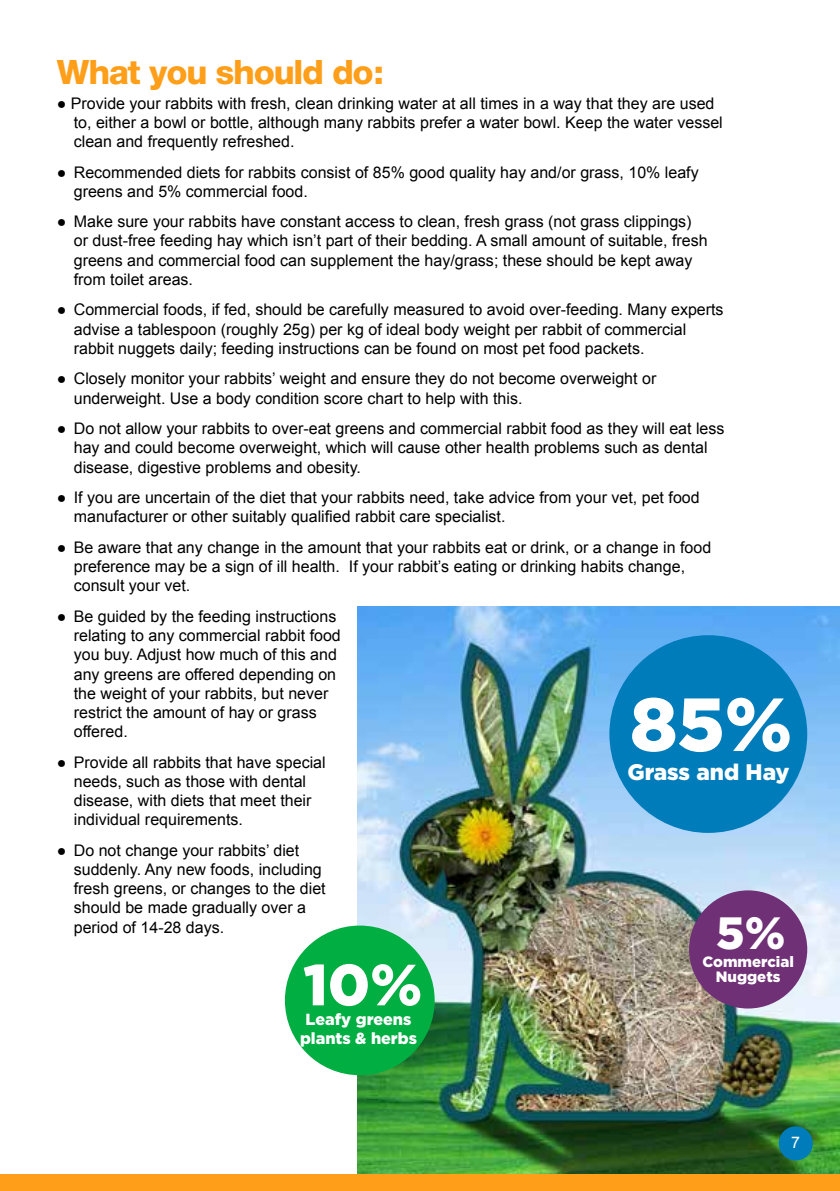
<style>
.page{position:relative;width:840px;height:1191px;background:#fff}
.page>*{position:absolute;margin:0;border:0;box-sizing:border-box;transform-origin:0 0}
.t1{font:900 75px "Gotham";color:#fff}
.t2{font:900 58px "Gotham";color:#fff}
.t3{font:900 45.2px "Gotham";color:#fff}
.t4{font:800 34px "Neue Helvetica BQ";letter-spacing:-.02em;color:#ff9e18}
.t5{font:900 22.4px "Gotham";color:#fff}
.t6{font:16px/19.2px "Arial";color:#000}
.t7{font:900 16px/18.2px "Gotham";color:#fff;text-align:center}
.t8{font:16px "Arial";color:#fff}
.t9{font:900 15px "Gotham";color:#fff}
</style>
<div class="page">
<img style="left:357px;top:607px;width:482px;height:584px">
<div style="left:609px;top:635px;width:197px;height:198px;background:#007cba;border-radius:50%"></div>
<div style="left:285px;top:925px;width:149px;height:150px;background:#00ae42;border-radius:50%"></div>
<div style="left:688px;top:890px;width:118px;height:118px;background:#6f3076;border-radius:50%"></div>
<div style="left:0;top:1174px;width:838px;height:17px;background:#ff9e18"></div>
<div style="left:778px;top:1126px;width:34px;height:34px;background:#007cba;border-radius:50%"></div>
<h3 class="t4" style="left:57px;top:50px;width:328px">What you should do:</h3>
<p class="t6" style="left:74px;top:93px;width:650px;text-indent:-17px">● Provide your rabbits with fresh, clean drinking water at all times in a way that they are used to, either a bowl or bottle, although many rabbits prefer a water bowl. Keep the water vessel clean and frequently refreshed.</p>
<p class="t6" style="left:74px;top:162px;width:626px;text-indent:-17px">● Recommended diets for rabbits consist of 85% good quality hay and/or grass, 10% leafy greens and 5% commercial food.</p>
<p class="t6" style="left:74px;top:212px;width:635px;text-indent:-17px">● Make sure your rabbits have constant access to clean, fresh grass (not grass clippings) or dust-free feeding hay which isn’t part of their bedding. A small amount of suitable, fresh greens and commercial food can supplement the hay/grass; these should be kept away from toilet areas.</p>
<p class="t6" style="left:74px;top:300px;width:651px;text-indent:-17px">● Commercial foods, if fed, should be carefully measured to avoid over-feeding. Many experts advise a tablespoon (roughly 25g) per kg of ideal body weight per rabbit of commercial rabbit nuggets daily; feeding instructions can be found on most pet food packets.</p>
<p class="t6" style="left:74px;top:369px;width:583px;text-indent:-17px">● Closely monitor your rabbits’ weight and ensure they do not become overweight or underweight. Use a body condition score chart to help with this.</p>
<p class="t6" style="left:74px;top:419px;width:652px;text-indent:-17px">● Do not allow your rabbits to over-eat greens and commercial rabbit food as they will eat less hay and could become overweight, which will cause other health problems such as dental disease, digestive problems and obesity.</p>
<p class="t6" style="left:74px;top:488px;width:627px;text-indent:-17px">● If you are uncertain of the diet that your rabbits need, take advice from your vet, pet food manufacturer or other suitably qualified rabbit care specialist.</p>
<p class="t6" style="left:74px;top:538px;width:638px;text-indent:-17px">● Be aware that any change in the amount that your rabbits eat or drink, or a change in food preference may be a sign of ill health. If your rabbit’s eating or drinking habits change, consult your vet.</p>
<p class="t6" style="left:74px;top:607px;width:268px;text-indent:-17px">● Be guided by the feeding instructions relating to any commercial rabbit food you buy. Adjust how much of this and any greens are offered depending on the weight of your rabbits, but never restrict the amount of hay or grass offered.</p>
<p class="t6" style="left:74px;top:752px;width:253px;text-indent:-17px">● Provide all rabbits that have special needs, such as those with dental disease, with diets that meet their individual requirements.</p>
<p class="t6" style="left:74px;top:841px;width:253px;text-indent:-17px">● Do not change your rabbits’ diet suddenly. Any new foods, including fresh greens, or changes to the diet should be made gradually over a period of 14-28 days.</p>
<h1 class="t1" style="left:629px;top:673px;width:164px">85%</h1>
<h3 class="t5" style="left:627px;top:757px;width:164px">Grass and Hay</h3>
<h3 class="t3" style="left:715px;top:902px;width:71px">5%</h3>
<p class="t9" style="left:715px;top:966px;width:66px">Nuggets</p>
<p class="t9" style="left:702px;top:951px;width:93px">Commercial</p>
<h2 class="t2" style="left:303px;top:944px;width:120px">10%</h2>
<p class="t7" style="left:300px;top:1010px;width:118px">Leafy greens plants &amp; herbs</p>
<p class="t8" style="left:790px;top:1132px;width:10px">7</p>
</div>
